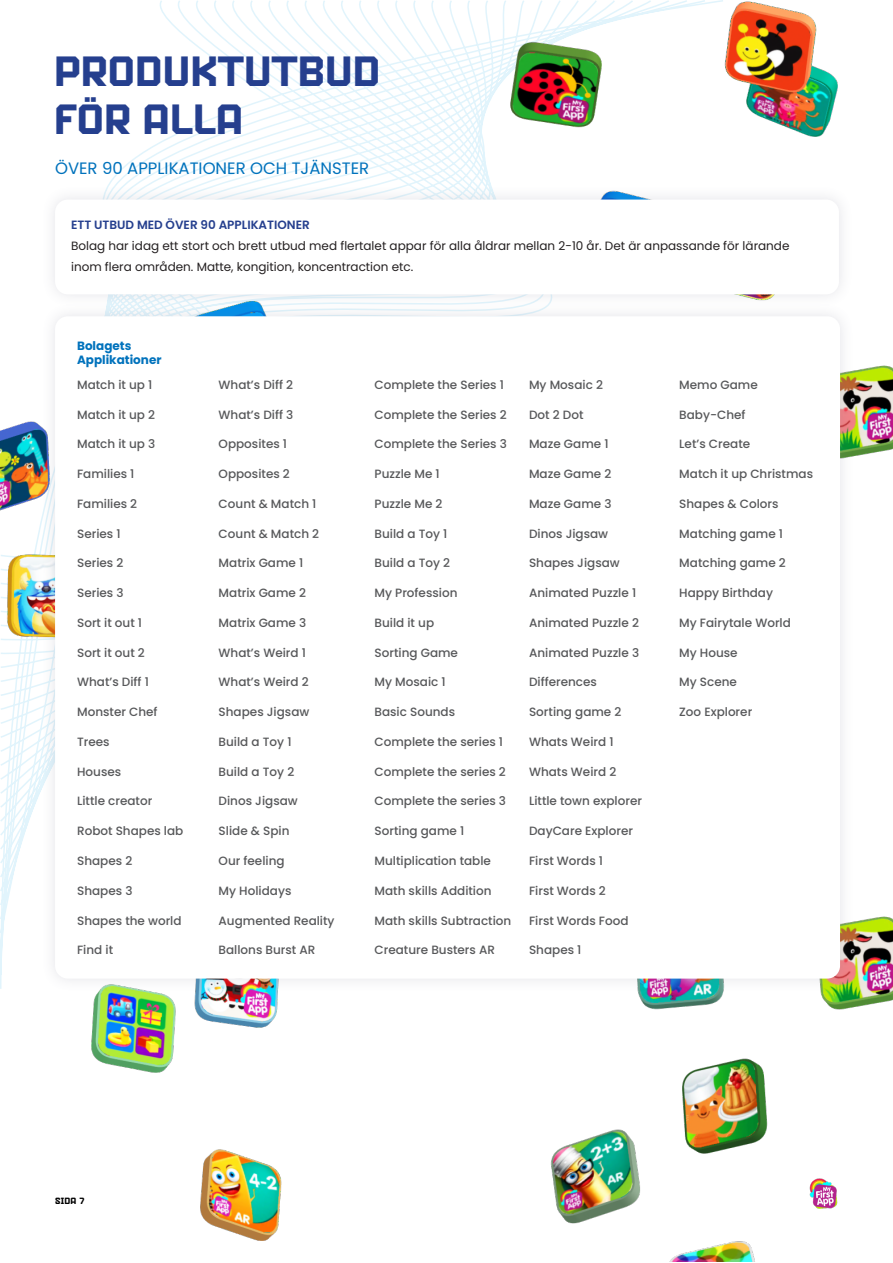
<style>
.page{position:relative;width:893px;height:1263px;background:#fff}
.page>*{position:absolute;margin:0;border:0;box-sizing:border-box;transform-origin:0 0}
.Headline{font:42px "Soccer";color:#253f8e}
.Sub_Title{font:16.5px "Poppins";color:#0072bc}
.t1{font:500 12px "Poppins";color:#57585a}
.Headline-2{font:12px/21px "Poppins";color:#231f20}
.t2{font:700 12px/14.4px "Poppins";color:#0072bc}
.t3{font:9px "Soccer";color:#000}
.s1{font-weight:600;color:#253f8e}
</style>
<div class="page">
<svg style="left:108px;top:0;width:615px;height:185px"></svg>
<img style="left:0;top:421px;width:41px;height:557px">
<img style="left:510px;top:1px;width:383px;height:455px">
<div style="left:41px;top:185px;width:812px;height:123px;background:#787890;opacity:.2"></div>
<div style="left:55px;top:200px;width:784px;height:94px;background:#fff;border-radius:13px"></div>
<img style="left:550px;top:916px;width:343px;height:345px">
<img style="left:0;top:978px;width:282px;height:262px">
<div style="left:41px;top:302px;width:813px;height:691px;background:#787890;opacity:.2"></div>
<div style="left:55px;top:316px;width:785px;height:662px;background:#fff;border-radius:13px"></div>
<p class="Headline" style="left:54px;top:40px;width:328px">PRODUKTUTBUD</p>
<p class="Headline" style="left:54px;top:88px;width:191px">FÖR ALLA</p>
<p class="Sub_Title" style="left:55px;top:159px;width:316px">ÖVER 90 APPLIKATIONER OCH TJÄNSTER</p>
<p class="Headline-2" style="left:71px;top:214px;width:720px"><span class="s1">ETT UTBUD MED ÖVER 90 APPLIKATIONER<br></span>Bolag har idag ett stort och brett utbud med flertalet appar för alla åldrar mellan 2-10 år. Det är anpassande för lärande inom flera områden. Matte, kongition, koncentraction etc.</p>
<p class="t2" style="left:77px;top:338px;width:86px">Bolagets<br>Applikationer</p>
<p class="t1" style="left:77px;top:378px;width:77px">Match it up 1</p>
<p class="t1" style="left:219px;top:378px;width:76px">What’s Diff 2</p>
<p class="t1" style="left:375px;top:378px;width:131px">Complete the Series 1</p>
<p class="t1" style="left:529px;top:378px;width:75px">My Mosaic 2</p>
<p class="t1" style="left:679px;top:378px;width:80px">Memo Game</p>
<p class="t1" style="left:77px;top:407px;width:80px">Match it up 2</p>
<p class="t1" style="left:219px;top:407px;width:76px">What’s Diff 3</p>
<p class="t1" style="left:375px;top:407px;width:134px">Complete the Series 2</p>
<p class="t1" style="left:529px;top:407px;width:56px">Dot 2 Dot</p>
<p class="t1" style="left:679px;top:407px;width:68px">Baby-Chef</p>
<p class="t1" style="left:77px;top:437px;width:80px">Match it up 3</p>
<p class="t1" style="left:219px;top:437px;width:70px">Opposites 1</p>
<p class="t1" style="left:375px;top:437px;width:134px">Complete the Series 3</p>
<p class="t1" style="left:529px;top:437px;width:81px">Maze Game 1</p>
<p class="t1" style="left:679px;top:437px;width:72px">Let’s Create</p>
<p class="t1" style="left:77px;top:467px;width:59px">Families 1</p>
<p class="t1" style="left:219px;top:467px;width:73px">Opposites 2</p>
<p class="t1" style="left:375px;top:467px;width:67px">Puzzle Me 1</p>
<p class="t1" style="left:529px;top:467px;width:84px">Maze Game 2</p>
<p class="t1" style="left:679px;top:467px;width:135px">Match it up Christmas</p>
<p class="t1" style="left:77px;top:497px;width:62px">Families 2</p>
<p class="t1" style="left:219px;top:497px;width:99px">Count &amp; Match 1</p>
<p class="t1" style="left:375px;top:497px;width:69px">Puzzle Me 2</p>
<p class="t1" style="left:529px;top:497px;width:84px">Maze Game 3</p>
<p class="t1" style="left:679px;top:497px;width:101px">Shapes &amp; Colors</p>
<p class="t1" style="left:77px;top:526px;width:45px">Series 1</p>
<p class="t1" style="left:219px;top:526px;width:102px">Count &amp; Match 2</p>
<p class="t1" style="left:375px;top:526px;width:74px">Build a Toy 1</p>
<p class="t1" style="left:529px;top:526px;width:81px">Dinos Jigsaw</p>
<p class="t1" style="left:679px;top:526px;width:105px">Matching game 1</p>
<p class="t1" style="left:77px;top:556px;width:48px">Series 2</p>
<p class="t1" style="left:219px;top:556px;width:86px">Matrix Game 1</p>
<p class="t1" style="left:375px;top:556px;width:77px">Build a Toy 2</p>
<p class="t1" style="left:529px;top:556px;width:92px">Shapes Jigsaw</p>
<p class="t1" style="left:679px;top:556px;width:108px">Matching game 2</p>
<p class="t1" style="left:77px;top:586px;width:48px">Series 3</p>
<p class="t1" style="left:219px;top:586px;width:89px">Matrix Game 2</p>
<p class="t1" style="left:375px;top:586px;width:84px">My Profession</p>
<p class="t1" style="left:529px;top:586px;width:109px">Animated Puzzle 1</p>
<p class="t1" style="left:679px;top:586px;width:95px">Happy Birthday</p>
<p class="t1" style="left:77px;top:616px;width:67px">Sort it out 1</p>
<p class="t1" style="left:219px;top:616px;width:89px">Matrix Game 3</p>
<p class="t1" style="left:375px;top:616px;width:61px">Build it up</p>
<p class="t1" style="left:529px;top:616px;width:111px">Animated Puzzle 2</p>
<p class="t1" style="left:679px;top:616px;width:113px">My Fairytale World</p>
<p class="t1" style="left:77px;top:645px;width:69px">Sort it out 2</p>
<p class="t1" style="left:219px;top:645px;width:89px">What’s Weird 1</p>
<p class="t1" style="left:375px;top:645px;width:85px">Sorting Game</p>
<p class="t1" style="left:529px;top:645px;width:112px">Animated Puzzle 3</p>
<p class="t1" style="left:679px;top:645px;width:60px">My House</p>
<p class="t1" style="left:77px;top:675px;width:73px">What’s Diff 1</p>
<p class="t1" style="left:219px;top:675px;width:92px">What’s Weird 2</p>
<p class="t1" style="left:375px;top:675px;width:73px">My Mosaic 1</p>
<p class="t1" style="left:529px;top:675px;width:69px">Differences</p>
<p class="t1" style="left:679px;top:675px;width:59px">My Scene</p>
<p class="t1" style="left:77px;top:705px;width:82px">Monster Chef</p>
<p class="t1" style="left:219px;top:705px;width:92px">Shapes Jigsaw</p>
<p class="t1" style="left:375px;top:705px;width:82px">Basic Sounds</p>
<p class="t1" style="left:529px;top:705px;width:94px">Sorting game 2</p>
<p class="t1" style="left:679px;top:705px;width:74px">Zoo Explorer</p>
<p class="t1" style="left:77px;top:735px;width:34px">Trees</p>
<p class="t1" style="left:219px;top:735px;width:74px">Build a Toy 1</p>
<p class="t1" style="left:375px;top:735px;width:130px">Complete the series 1</p>
<p class="t1" style="left:529px;top:735px;width:86px">Whats Weird 1</p>
<p class="t1" style="left:77px;top:764px;width:46px">Houses</p>
<p class="t1" style="left:219px;top:764px;width:77px">Build a Toy 2</p>
<p class="t1" style="left:375px;top:764px;width:133px">Complete the series 2</p>
<p class="t1" style="left:529px;top:764px;width:89px">Whats Weird 2</p>
<p class="t1" style="left:77px;top:794px;width:77px">Little creator</p>
<p class="t1" style="left:219px;top:794px;width:81px">Dinos Jigsaw</p>
<p class="t1" style="left:375px;top:794px;width:133px">Complete the series 3</p>
<p class="t1" style="left:529px;top:794px;width:115px">Little town explorer</p>
<p class="t1" style="left:77px;top:824px;width:108px">Robot Shapes lab</p>
<p class="t1" style="left:219px;top:824px;width:72px">Slide &amp; Spin</p>
<p class="t1" style="left:375px;top:824px;width:91px">Sorting game 1</p>
<p class="t1" style="left:529px;top:824px;width:106px">DayCare Explorer</p>
<p class="t1" style="left:77px;top:854px;width:57px">Shapes 2</p>
<p class="t1" style="left:219px;top:854px;width:67px">Our feeling</p>
<p class="t1" style="left:375px;top:854px;width:118px">Multiplication table</p>
<p class="t1" style="left:529px;top:854px;width:76px">First Words 1</p>
<p class="t1" style="left:77px;top:884px;width:57px">Shapes 3</p>
<p class="t1" style="left:219px;top:884px;width:74px">My Holidays</p>
<p class="t1" style="left:375px;top:884px;width:119px">Math skills Addition</p>
<p class="t1" style="left:529px;top:884px;width:78px">First Words 2</p>
<p class="t1" style="left:77px;top:913px;width:106px">Shapes the world</p>
<p class="t1" style="left:219px;top:913px;width:117px">Augmented Reality</p>
<p class="t1" style="left:375px;top:913px;width:138px">Math skills Subtraction</p>
<p class="t1" style="left:529px;top:913px;width:101px">First Words Food</p>
<p class="t1" style="left:77px;top:943px;width:38px">Find it</p>
<p class="t1" style="left:219px;top:943px;width:98px">Ballons Burst AR</p>
<p class="t1" style="left:375px;top:943px;width:122px">Creature Busters AR</p>
<p class="t1" style="left:529px;top:943px;width:54px">Shapes 1</p>
<p class="t3" style="left:55px;top:1194px;width:31px">SIDA 7</p>
</div>
